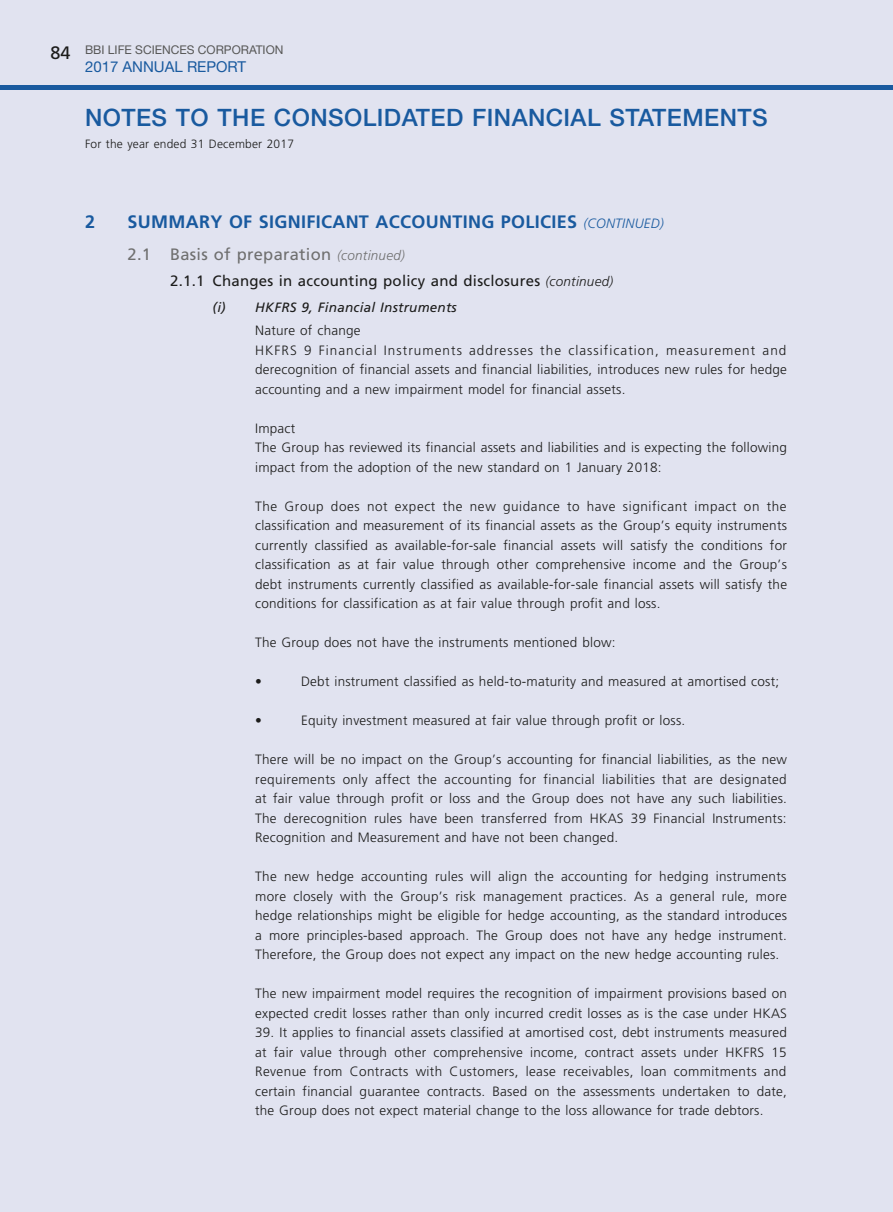
<style>
.page{position:relative;width:893px;height:1212px;background:#e1e3f0}
.page>*{position:absolute;margin:0;border:0;box-sizing:border-box;transform-origin:0 0}
.t1{font:500 24px "Helvetica Neue LT Std";letter-spacing:.015em;color:#195a9f}
.t2{font:700 18px "Frutiger LT Std";letter-spacing:.015em;color:#195a9f}
.t3{font:16.5px "Frutiger LT Std";letter-spacing:.015em;color:#6f6f6f}
.t4{font:15px "Frutiger LT Std";letter-spacing:.015em;color:#1c1c1b}
.t5{font:15px "Helvetica Neue LT Std";color:#195a9f}
.t6{font:300 13.5px/19.5px "Frutiger LT Std";letter-spacing:.015em;color:#1c1c1b;text-align:justify}
.t7{font:italic 13.5px "Frutiger LT Std";letter-spacing:.015em;color:#1c1c1b}
.t8{font:300 12px "Frutiger LT Std";letter-spacing:.015em;color:#1c1c1b}
.t9{font:12px "Helvetica Neue LT Std";color:#575756}
.s1{font-family:"Frutiger LT Std";font-size:18px;color:#1c1c1b}
.s2{font-weight:300;font-style:italic;font-size:13.5px}
</style>
<div class="page">
<hr style="left:0;top:86px;width:893px;height:4px;background:#195a9f">
<p class="t9" style="left:51px;top:43px;width:234px"><span class="s1">84</span> BBI LIFE SCIENCES CORPORATION</p>
<p class="t5" style="left:85px;top:58px;width:163px">2017 ANNUAL REPORT</p>
<h1 class="t1" style="left:85px;top:103px;width:684px">NOTES TO THE CONSOLIDATED FINANCIAL STATEMENTS</h1>
<p class="t8" style="left:85px;top:137px;width:210px">For the year ended 31 December 2017</p>
<h2 class="t2" style="left:85px;top:211px;width:12px">2</h2>
<h2 class="t2" style="left:128px;top:211px;width:538px">SUMMARY OF SIGNIFICANT ACCOUNTING POLICIES <span class="s2">(CONTINUED)</span></h2>
<p class="t3" style="left:128px;top:244px;width:279px">2.1 Basis of preparation <span class="s2">(continued)</span></p>
<p class="t4" style="left:170px;top:272px;width:445px">2.1.1 Changes in accounting policy and disclosures <span class="s2">(continued)</span></p>
<p class="t7" style="left:213px;top:299px;width:246px">(i) HKFRS 9, Financial Instruments</p>
<p class="t6" style="left:255px;top:321px;width:533px;text-align:left">Nature of change<br>HKFRS 9 Financial Instruments addresses the classification, measurement and derecognition of financial assets and financial liabilities, introduces new rules for hedge accounting and a new impairment model for financial assets.</p>
<p class="t6" style="left:255px;top:419px;width:533px;text-align:left">Impact<br>The Group has reviewed its financial assets and liabilities and is expecting the following impact from the adoption of the new standard on 1 January 2018:</p>
<p class="t6" style="left:255px;top:497px;width:533px">The Group does not expect the new guidance to have significant impact on the classification and measurement of its financial assets as the Group’s equity instruments currently classified as available-for-sale financial assets will satisfy the conditions for classification as at fair value through other comprehensive income and the Group’s debt instruments currently classified as available-for-sale financial assets will satisfy the conditions for classification as at fair value through profit and loss.</p>
<p class="t6" style="left:255px;top:633px;width:362px">The Group does not have the instruments mentioned blow:</p>
<p class="t6" style="left:255px;top:672px;width:8px">•</p>
<p class="t6" style="left:301px;top:672px;width:480px">Debt instrument classified as held-to-maturity and measured at amortised cost;</p>
<p class="t6" style="left:255px;top:711px;width:8px">•</p>
<p class="t6" style="left:301px;top:711px;width:386px">Equity investment measured at fair value through profit or loss.</p>
<p class="t6" style="left:255px;top:750px;width:533px">There will be no impact on the Group’s accounting for financial liabilities, as the new requirements only affect the accounting for financial liabilities that are designated at fair value through profit or loss and the Group does not have any such liabilities.<br>The derecognition rules have been transferred from HKAS 39 Financial Instruments:<br>Recognition and Measurement and have not been changed.</p>
<p class="t6" style="left:255px;top:867px;width:533px">The new hedge accounting rules will align the accounting for hedging instruments more closely with the Group’s risk management practices. As a general rule, more hedge relationships might be eligible for hedge accounting, as the standard introduces a more principles-based approach. The Group does not have any hedge instrument.<br>Therefore, the Group does not expect any impact on the new hedge accounting rules.</p>
<p class="t6" style="left:255px;top:984px;width:533px">The new impairment model requires the recognition of impairment provisions based on expected credit losses rather than only incurred credit losses as is the case under HKAS</p>
<p class="t6" style="left:255px;top:1023px;width:533px">39. It applies to financial assets classified at amortised cost, debt instruments measured at fair value through other comprehensive income, contract assets under HKFRS 15<br>Revenue from Contracts with Customers, lease receivables, loan commitments and certain financial guarantee contracts. Based on the assessments undertaken to date, the Group does not expect material change to the loss allowance for trade debtors.</p>
</div>
